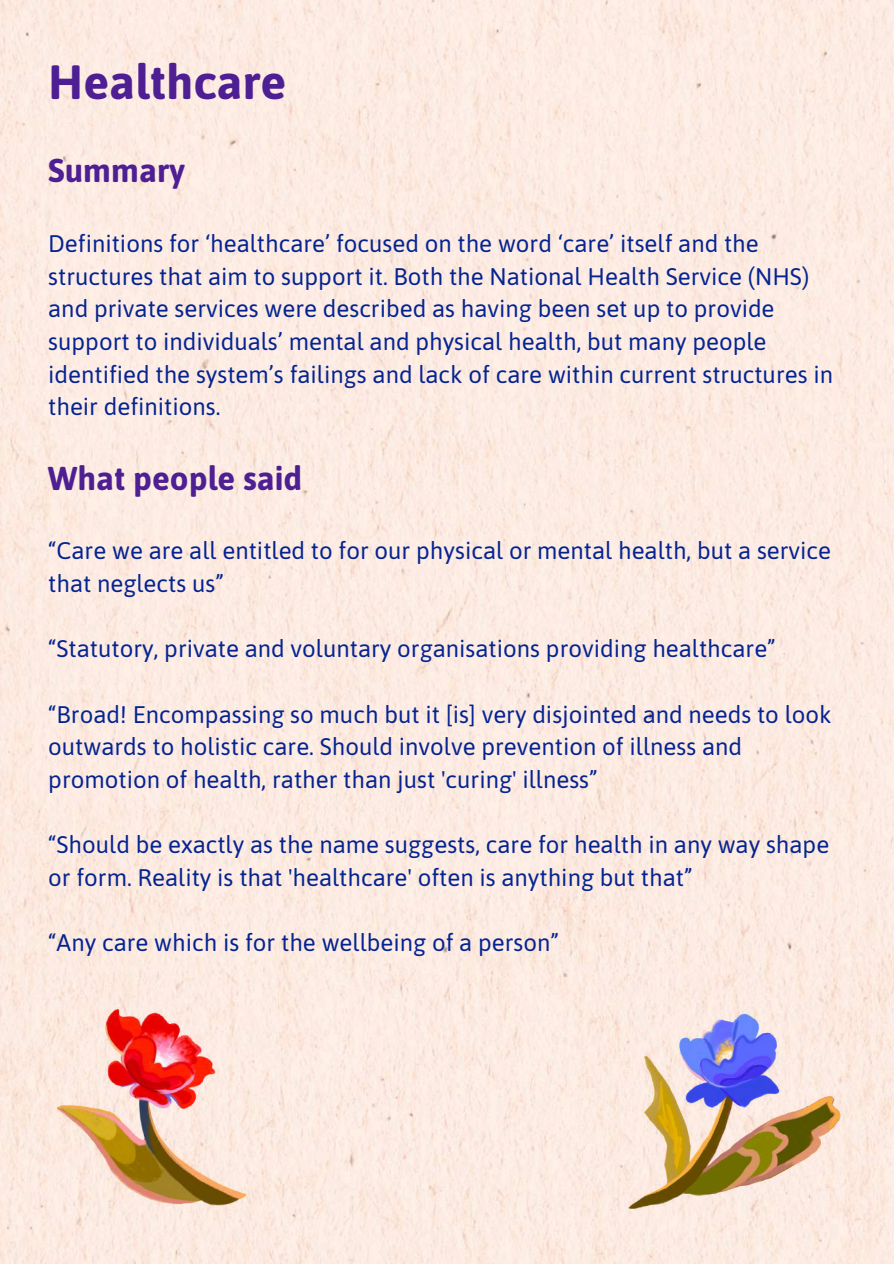
<style>
.page{position:relative;width:894px;height:1264px;background:#fff}
.page>*{position:absolute;margin:0;border:0;box-sizing:border-box;transform-origin:0 0}
.t1{font:700 48px "Asap";color:#4e1f92}
.t2{font:700 33px "Asap";color:#4e1f92}
.t3{font:24px/32.7px "Asap";color:#052491}
</style>
<div class="page">
<div style="left:0;top:0;width:893px;height:1263px;background:#fcebe2"></div>
<img style="left:569px;top:997px;width:271px;height:212px">
<img style="left:57px;top:997px;width:256px;height:208px">
<h1 class="t1" style="left:48px;top:54px;width:239px">Healthcare</h1>
<h2 class="t2" style="left:48px;top:151px;width:138px">Summary</h2>
<p class="t3" style="left:48px;top:227px;width:786px">Definitions for ‘healthcare’ focused on the word ‘care’ itself and the structures that aim to support it. Both the National Health Service (NHS) and private services were described as having been set up to provide support to individuals’ mental and physical health, but many people identified the system’s failings and lack of care within current structures in their definitions.</p>
<h2 class="t2" style="left:48px;top:459px;width:255px">What people said</h2>
<p class="t3" style="left:48px;top:534px;width:784px">“Care we are all entitled to for our physical or mental health, but a service that neglects us”</p>
<p class="t3" style="left:48px;top:632px;width:728px">“Statutory, private and voluntary organisations providing healthcare”</p>
<p class="t3" style="left:48px;top:697px;width:784px">“Broad! Encompassing so much but it [is] very disjointed and needs to look outwards to holistic care. Should involve prevention of illness and promotion of health, rather than just 'curing' illness”</p>
<p class="t3" style="left:48px;top:828px;width:782px">“Should be exactly as the name suggests, care for health in any way shape or form. Reality is that 'healthcare' often is anything but that”</p>
<p class="t3" style="left:48px;top:926px;width:512px">“Any care which is for the wellbeing of a person”</p>
</div>
